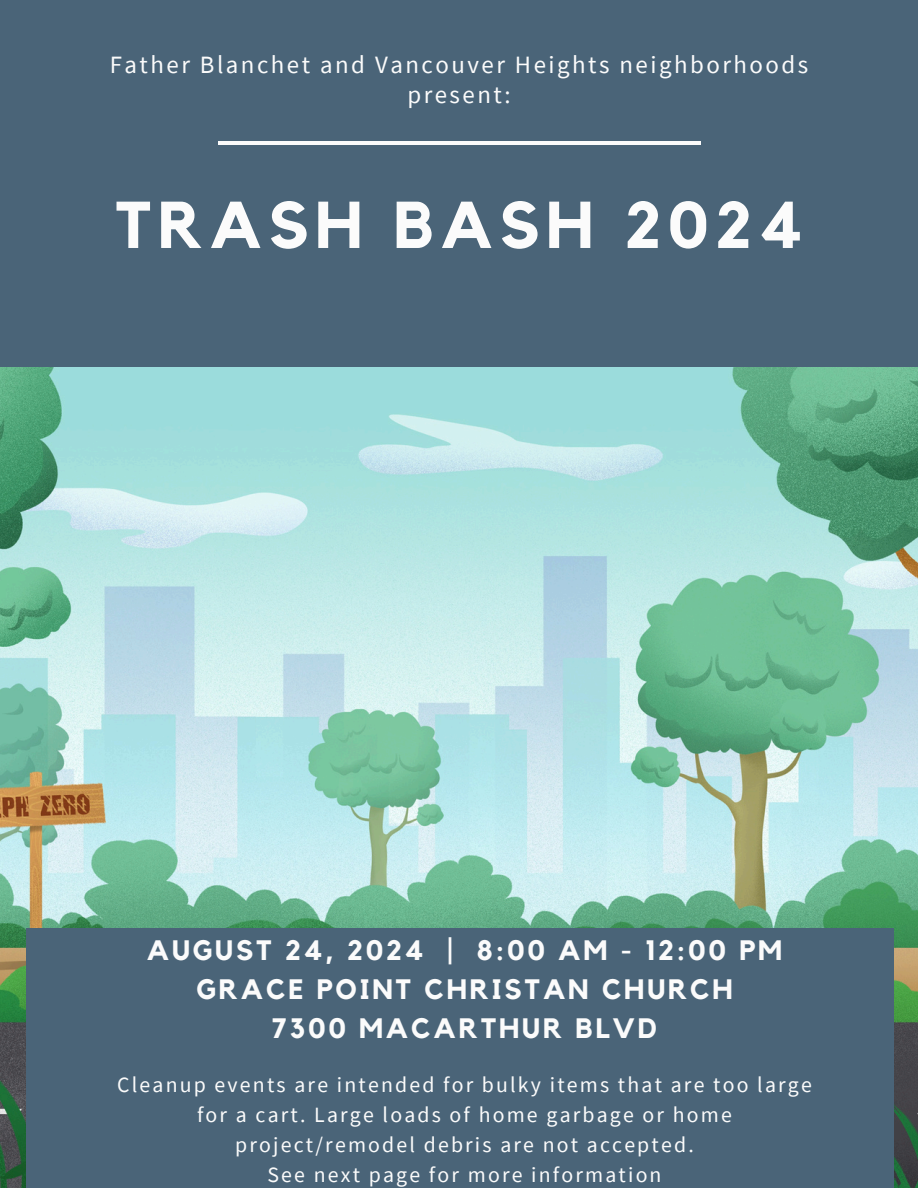
<style>
.page{position:relative;width:918px;height:1188px;background:#4a6478}
.page>*{position:absolute;margin:0;border:0;box-sizing:border-box;transform-origin:0 0}
.t1{font:700 65.4px "Kollektif";letter-spacing:.1em;color:#fbfbfb}
.t2{font:700 28.05px/39.2px "Kollektif";letter-spacing:.1em;color:#fbfbfb;text-align:center}
.t3{font:24.9px/29.7px "Source Sans Pro";letter-spacing:.1em;color:#fbfbfb;text-align:center}
.t4{font:21.75px/30.2px "Source Sans Pro";letter-spacing:.1em;color:#fbfbfb;text-align:center}
</style>
<div class="page">
<img style="left:0;top:367px;width:918px;height:821px">
<div style="left:26px;top:928px;width:867px;height:260px;background:#4a6478"></div>
<hr style="left:218px;top:142px;width:482px;height:3px;background:#fbfbfb">
<p class="t3" style="left:110px;top:50px;width:700px">Father Blanchet and Vancouver Heights neighborhoods present:</p>
<h1 class="t1" style="left:115px;top:195px;width:689px">TRASH BASH 2024</h1>
<p class="t2" style="left:147px;top:932px;width:637px">AUGUST 24, 2024 | 8:00 AM - 12:00 PM<br>GRACE POINT CHRISTAN CHURCH<br>7300 MACARTHUR BLVD</p>
<p class="t4" style="left:117px;top:1069px;width:696px">Cleanup events are intended for bulky items that are too large for a cart. Large loads of home garbage or home project/remodel debris are not accepted.<br>See next page for more information</p>
</div>
